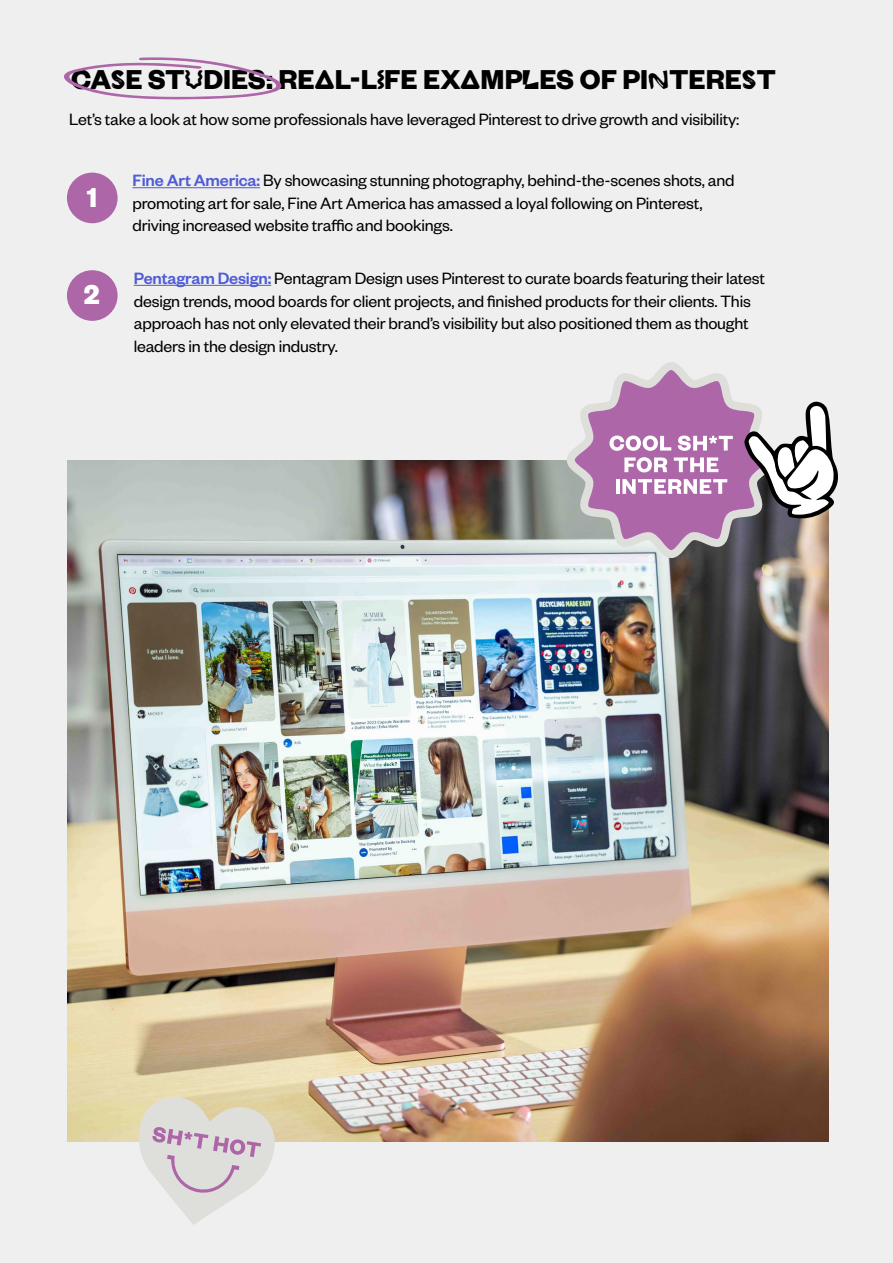
<style>
.page{position:relative;width:893px;height:1263px;background:#efefef}
.page>*{position:absolute;margin:0;border:0;box-sizing:border-box;transform-origin:0 0}
.t1{font:700 30px "Founders Grotesk";color:#000}
.t2{font:700 30px "Founders Grotesk";color:#fff}
.t3{font:18px/22.5px "Founders Grotesk";letter-spacing:-.01em;color:#000}
.s1{font-family:"Secondary";font-weight:400}
.s2{font-weight:500;color:#4f5cd6}
</style>
<div class="page">
<div style="left:67px;top:173px;width:51px;height:50px;background:#ad66a8;border-radius:50%"></div>
<hr style="left:132px;top:187px;width:128px;height:1px;background:#4f5cd6">
<div style="left:67px;top:270px;width:51px;height:51px;background:#ad66a8;border-radius:50%"></div>
<hr style="left:134px;top:285px;width:137px;height:1px;background:#4f5cd6">
<img style="left:68px;top:460px;width:760px;height:681px">
<svg style="left:567px;top:362px;width:271px;height:196px"></svg>
<svg style="left:139px;top:1091px;width:140px;height:134px"></svg>
<svg style="left:64px;top:57px;width:218px;height:43px"></svg>
<h1 class="t1" style="left:71px;top:61px;width:706px">CA<span class="s1">S</span>E ST<span class="s1">U</span>DIES: RE<span class="s1">A</span>L-L<span class="s1">I</span>FE EX<span class="s1">A</span>MP<span class="s1">L</span>ES OF PI<span class="s1">N</span>TERE<span class="s1">S</span>T</h1>
<p class="t3" style="left:69px;top:107px;width:672px">Let’s take a look at how some professionals have leveraged Pinterest to drive growth and visibility:</p>
<h1 class="t2" style="left:87px;top:178px;width:12px">1</h1>
<h1 class="t2" style="left:84px;top:276px;width:17px">2</h1>
<p class="t3" style="left:132px;top:169px;width:604px"><span class="s2">Fine Art America:</span> By showcasing stunning photography, behind-the-scenes shots, and promoting art for sale, Fine Art America has amassed a loyal following on Pinterest, driving increased website traffic and bookings.</p>
<p class="t3" style="left:134px;top:266px;width:633px"><span class="s2">Pentagram Design:</span> Pentagram Design uses Pinterest to curate boards featuring their latest design trends, mood boards for client projects, and finished products for their clients. This approach has not only elevated their brand’s visibility but also positioned them as thought leaders in the design industry.</p>
</div>
